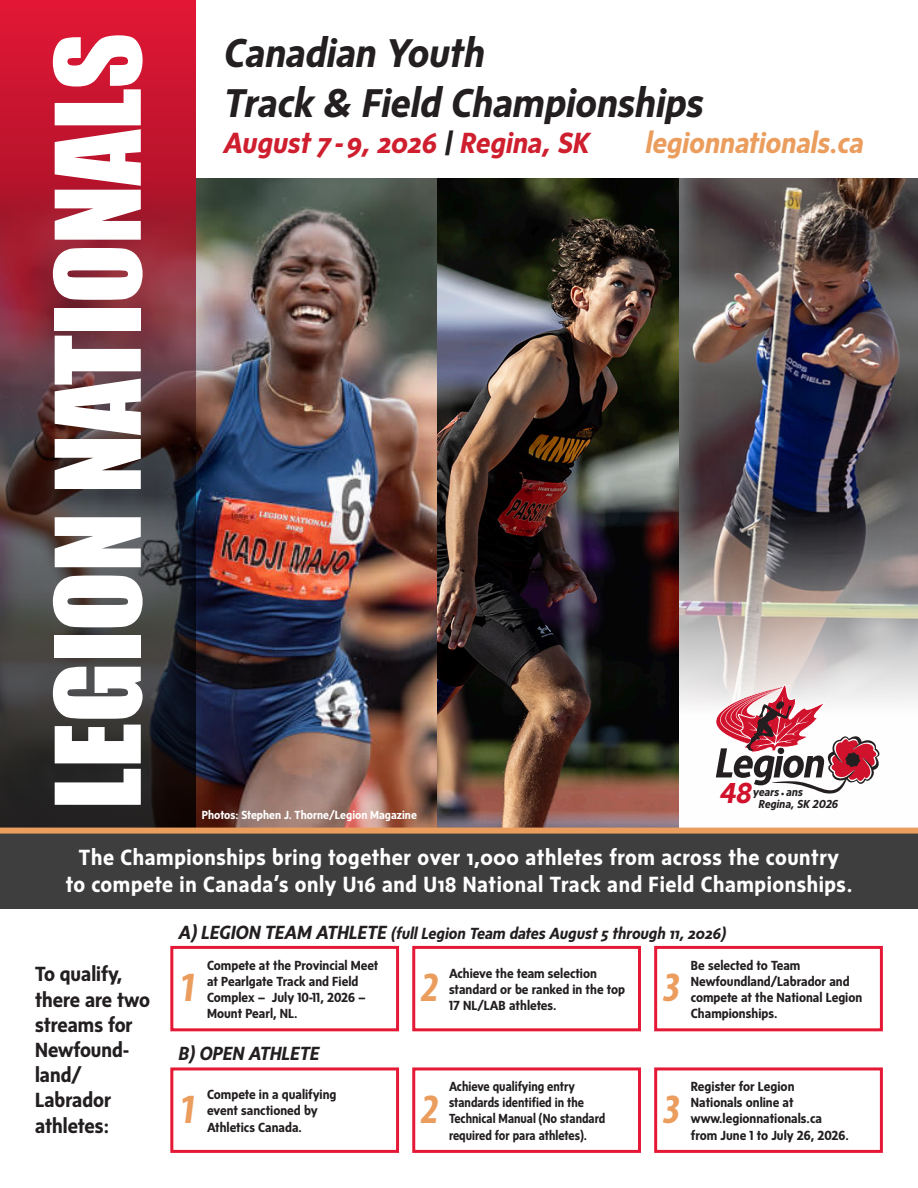
<style>
.page{position:relative;width:918px;height:1188px;background:#fff}
.page>*{position:absolute;margin:0;border:0;box-sizing:border-box;transform-origin:0 0}
.t1{font:108.9px "Impact";color:#fff}
.t2{font:700 condensed 41.85px "Myriad Pro";color:#eb9d5e}
.t3{font:italic 700 41.1px/49.3px "Sense";color:#231f20}
.t4{font:italic 700 29.85px "Sense";color:#cf1e2e}
.t5{font:italic 700 29.85px "Sense";color:#eb9d5e}
.t6{font:italic 700 29.55px "Sense";color:#d1122c}
.t7{font:700 22.5px/27px "Sense";letter-spacing:.025em;color:#fff;text-align:center}
.t8{font:700 21px/25.2px "Sense";color:#231f20}
.t9{font:italic 700 19.5px "Sense";color:#231f20}
.t10{font:italic 700 16.5px "Sense";color:#231f20}
.t11{font:700 13.5px/16.2px "Sense";color:#231f20}
.t12{font:700 13.5px/16.2px "Sense";color:#231f20;scale:.94 1}
.t13{font:700 12px "Sense";color:#fff}
.t14{font:italic 700 11.85px "Sense";color:#231f20}
.s1{color:#231f20}
.s2{font-size:7.95px}
.s3{font-size:19.5px}
</style>
<div class="page">
<img style="left:195px;top:178px;width:243px;height:650px">
<img style="left:679px;top:178px;width:239px;height:650px">
<img style="left:438px;top:178px;width:241px;height:650px">
<div style="left:170px;top:946px;width:229px;height:85px;border:3px solid #e51836"></div>
<div style="left:412px;top:946px;width:229px;height:85px;border:3px solid #e51836"></div>
<div style="left:654px;top:946px;width:229px;height:85px;border:3px solid #e51836"></div>
<div style="left:170px;top:1067px;width:229px;height:86px;border:3px solid #e51836"></div>
<div style="left:412px;top:1067px;width:229px;height:86px;border:3px solid #e51836"></div>
<div style="left:654px;top:1067px;width:229px;height:86px;border:3px solid #e51836"></div>
<svg style="left:697px;top:684px;width:183px;height:110px"></svg>
<svg style="left:0;top:0;width:195px;height:828px;background:#702c36"></svg>
<div style="left:0;top:831px;width:918px;height:78px;background:#3e3e3f"></div>
<div style="left:0;top:828px;width:918px;height:6px;background:#eb9d5e"></div>
<p class="t1" style="left:14px;top:809px;width:778px;rotate:-90deg">LEGION NATIONALS</p>
<p class="t3" style="left:223px;top:28px;width:481px">Canadian Youth<br>Track &amp; Field Championships</p>
<p class="t4" style="left:223px;top:125px;width:367px">August 7 -9, 2026 <span class="s1">|</span> Regina, SK</p>
<p class="t5" style="left:644px;top:125px;width:220px">legionnationals.ca</p>
<p class="t6" style="left:719px;top:776px;width:33px">48</p>
<p class="t14" style="left:753px;top:785px;width:51px">years <span class="s2">•</span> ans</p>
<p class="t14" style="left:758px;top:797px;width:81px">Regina, SK 2026</p>
<p class="t7" style="left:66px;top:843px;width:788px">The Championships bring together over 1,000 athletes from across the country<br>to compete in Canada’s only U16 and U18 National Track and Field Championships.</p>
<p class="t13" style="left:202px;top:808px;width:217px">Photos: Stephen J. Thorne/Legion Magazine</p>
<p class="t8" style="left:35px;top:961px;width:117px">To qualify, there are two streams for<br>Newfound&shy;land/<br>Labrador athletes:</p>
<p class="t10" style="left:178px;top:924px;width:549px"><span class="s3">A) LEGION TEAM ATHLETE</span> (full Legion Team dates August 5 through 11, 2026)</p>
<p class="t11" style="left:207px;top:957px;width:173px">Compete at the Provincial Meet at Pearlgate Track and Field<br>Complex – July 10-11, 2026 –<br>Mount Pearl, NL.</p>
<p class="t11" style="left:691px;top:957px;width:173px">Be selected to Team<br>Newfoundland/Labrador and compete at the National Legion<br>Championships.</p>
<p class="t2" style="left:178px;top:961px;width:26px">1</p>
<p class="t11" style="left:449px;top:965px;width:178px">Achieve the team selection standard or be ranked in the top<br>17 NL/LAB athletes.</p>
<p class="t2" style="left:420px;top:961px;width:26px">2</p>
<p class="t2" style="left:662px;top:961px;width:26px">3</p>
<p class="t9" style="left:178px;top:1043px;width:142px">B) OPEN ATHLETE</p>
<p class="t11" style="left:207px;top:1086px;width:131px">Compete in a qualifying event sanctioned by<br>Athletics Canada.</p>
<p class="t2" style="left:178px;top:1082px;width:26px">1</p>
<p class="t2" style="left:420px;top:1082px;width:26px">2</p>
<p class="t12" style="left:449px;top:1078px;width:168px">Achieve qualifying entry standards identified in the<br>Technical Manual (No standard required for para athletes).</p>
<p class="t2" style="left:662px;top:1082px;width:26px">3</p>
<p class="t11" style="left:691px;top:1078px;width:160px">Register for Legion<br>Nationals online at www.legionnationals.ca from June 1 to July 26, 2026.</p>
</div>
